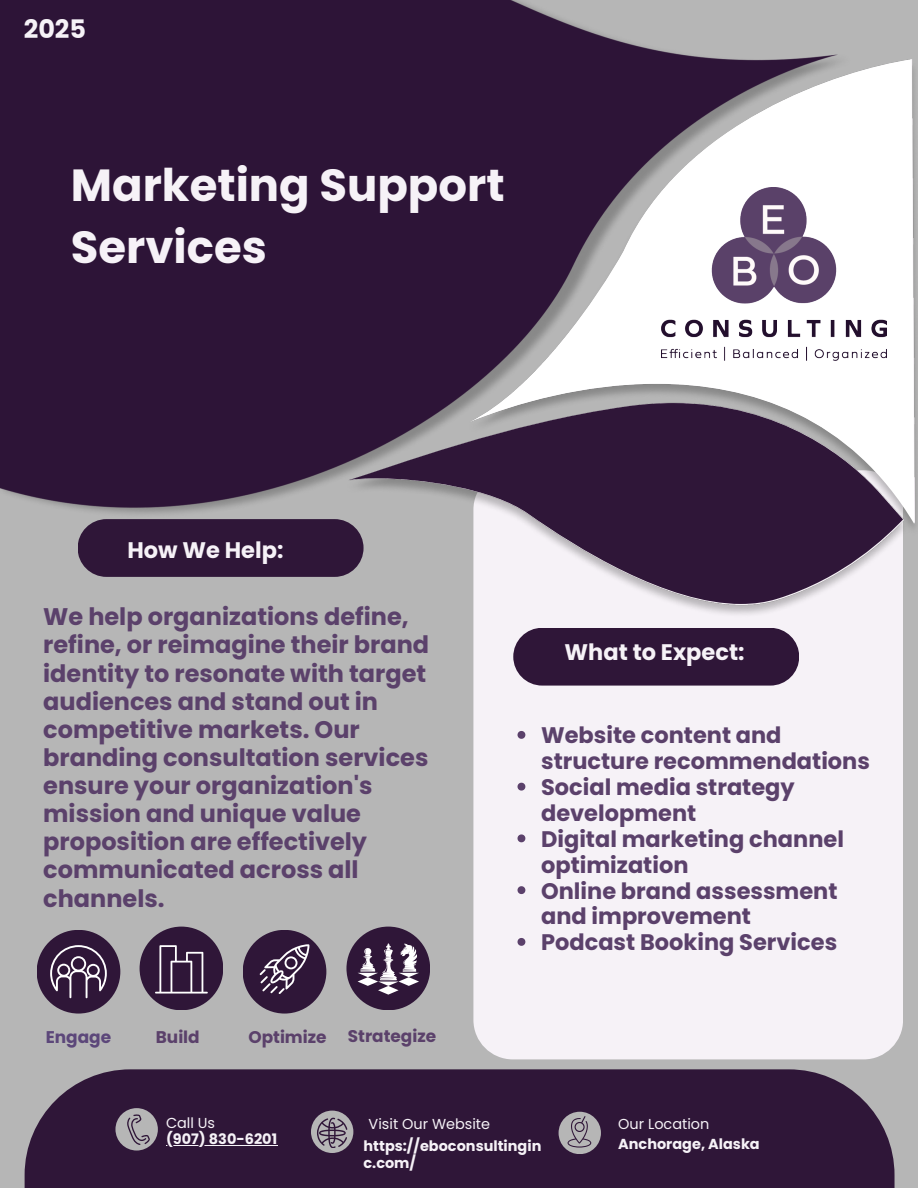
<style>
.page{position:relative;width:918px;height:1188px;background:#b6b6b6}
.page>*{position:absolute;margin:0;border:0;box-sizing:border-box;transform-origin:0 0}
.t1{font:700 45px/61.8px "Poppins";color:#f6f2f7}
.t2{font:700 25.5px "Poppins";color:#f6f2f7}
.t3{font:700 24px/28.2px "Poppins";color:#5b416b}
.t4{font:700 22.5px/25.8px "Poppins";color:#5b416b}
.t5{font:700 22.5px "Poppins";color:#f6f2f7}
.t6{font:700 16.95px "Poppins";color:#5b416b}
.t7{font:700 16.95px "Poppins";color:#5c477a}
.t8{font:700 14.4px/17.1px "Poppins";color:#f6f2f7}
.t9{font:14.4px "Poppins";color:#f6f2f7}
</style>
<div class="page">
<div style="left:473px;top:470px;width:430px;height:589px;background:#f6f2f7;border-radius:39px"></div>
<div style="left:838px;top:59px;width:76px;height:465px;background:#fff"></div>
<img style="left:0;top:0;width:838px;height:563px">
<img style="left:349px;top:388px;width:554px;height:231px">
<svg style="left:349px;top:403px;width:554px;height:201px;fill:#2f1638"></svg>
<div style="left:25px;top:1069px;width:870px;height:119px;background:#2f1638"></div>
<div style="left:115px;top:1108px;width:43px;height:43px;background:#b6b6b6;border-radius:50%"></div>
<div style="left:311px;top:1111px;width:42px;height:42px;background:#b6b6b6;border-radius:50%"></div>
<div style="left:559px;top:1112px;width:42px;height:42px;background:#b6b6b6;border-radius:50%"></div>
<svg style="left:568px;top:1116px;width:23px;height:32px"></svg>
<svg style="left:127px;top:1114px;width:23px;height:31px"></svg>
<svg style="left:317px;top:1118px;width:30px;height:30px"></svg>
<div style="left:513px;top:628px;width:286px;height:58px;background:#2f1638;border-radius:29px"></div>
<div style="left:140px;top:927px;width:83px;height:83px;background:#2f1638;border-radius:50%"></div>
<div style="left:243px;top:930px;width:83px;height:84px;background:#2f1638;border-radius:50%"></div>
<img style="left:662px;top:188px;width:225px;height:172px">
<div style="left:78px;top:519px;width:286px;height:58px;background:#2f1638;border-radius:29px"></div>
<div style="left:37px;top:930px;width:83px;height:84px;background:#2f1638;border-radius:50%"></div>
<svg style="left:155px;top:945px;width:53px;height:49px"></svg>
<svg style="left:260px;top:944px;width:49px;height:50px"></svg>
<svg style="left:50px;top:945px;width:56px;height:53px"></svg>
<hr style="left:166px;top:1145px;width:111px;height:1px;background:#f6f2f7">
<svg style="left:518px;top:731px;width:7px;height:8px"></svg>
<svg style="left:518px;top:783px;width:7px;height:8px"></svg>
<svg style="left:518px;top:834px;width:7px;height:8px"></svg>
<svg style="left:518px;top:886px;width:7px;height:8px"></svg>
<svg style="left:518px;top:938px;width:7px;height:8px"></svg>
<div style="left:346px;top:927px;width:84px;height:83px;background:#2f1638;border-radius:50%"></div>
<svg style="left:358px;top:943px;width:61px;height:52px"></svg>
<p class="t2" style="left:24px;top:11px;width:64px">2025</p>
<h5 class="t1" style="left:71px;top:154px;width:435px">Marketing Support<br>Services</h5>
<p class="t5" style="left:128px;top:534px;width:157px">How We Help:</p>
<p class="t3" style="left:43px;top:603px;width:388px">We help organizations define, refine, or reimagine their brand identity to resonate with target audiences and stand out in competitive markets. Our branding consultation services ensure your organization's mission and unique value proposition are effectively communicated across all channels.</p>
<p class="t7" style="left:46px;top:1025px;width:67px">Engage</p>
<p class="t6" style="left:156px;top:1025px;width:45px">Build</p>
<h3 class="t6" style="left:248px;top:1025px;width:80px">Optimize</h3>
<h5 class="t6" style="left:348px;top:1024px;width:90px">Strategize</h5>
<p class="t5" style="left:565px;top:636px;width:181px">What to Expect:</p>
<p class="t4" style="left:541px;top:723px;width:330px">Website content and structure recommendations</p>
<p class="t4" style="left:541px;top:774px;width:255px">Social media strategy development</p>
<p class="t4" style="left:541px;top:826px;width:304px">Digital marketing channel optimization</p>
<p class="t4" style="left:541px;top:878px;width:298px">Online brand assessment and improvement</p>
<h2 class="t4" style="left:541px;top:930px;width:298px">Podcast Booking Services</h2>
<h1 class="t9" style="left:166px;top:1113px;width:51px">Call Us</h1>
<h2 class="t8" style="left:166px;top:1131px;width:113px">(907) 830-6201</h2>
<p class="t9" style="left:369px;top:1114px;width:123px">Visit Our Website</p>
<h3 class="t8" style="left:364px;top:1137px;width:179px">https://eboconsultingin c.com/</h3>
<p class="t9" style="left:618px;top:1114px;width:93px">Our Location</p>
<p class="t8" style="left:618px;top:1136px;width:143px">Anchorage, Alaska</p>
</div>
